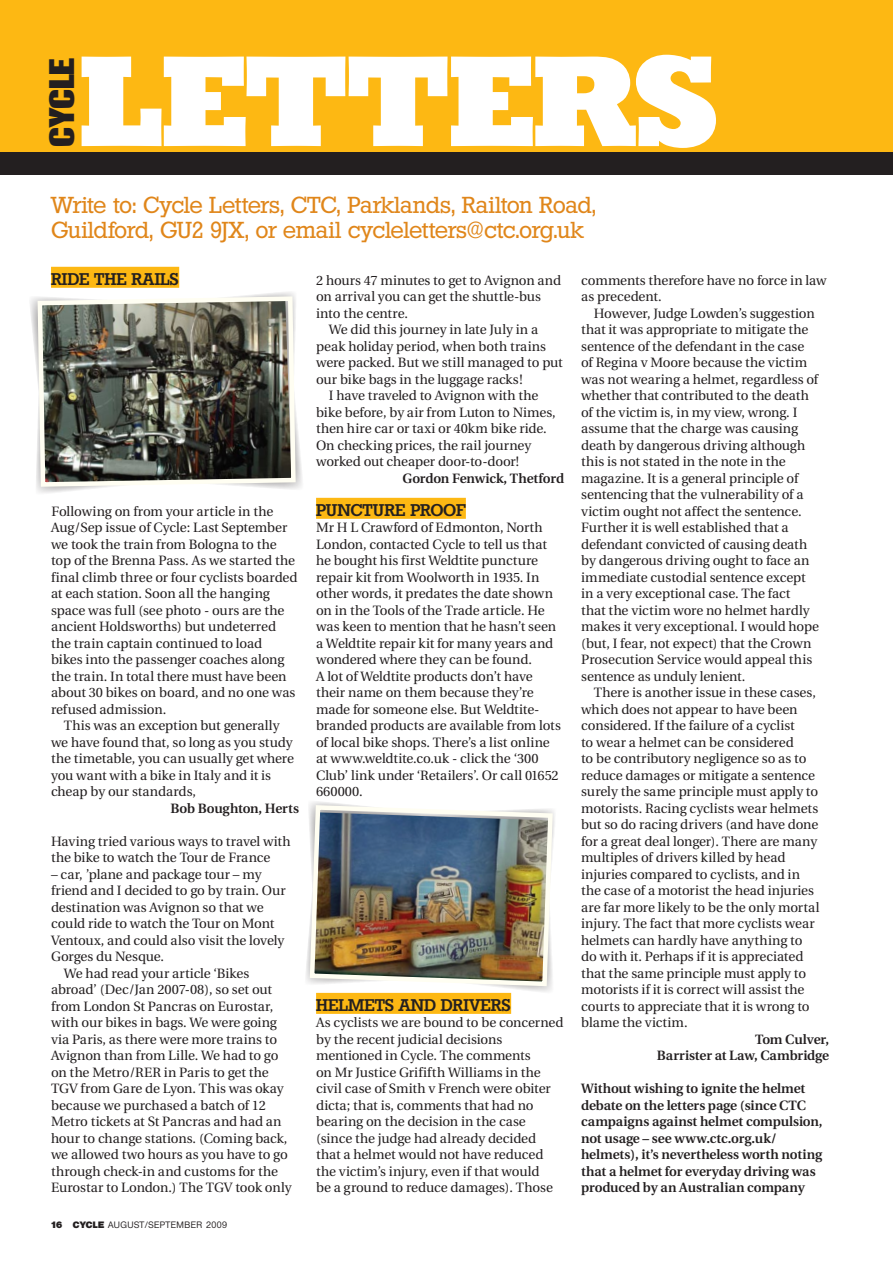
<style>
.page{position:relative;width:893px;height:1263px;background:#fff}
.page>*{position:absolute;margin:0;border:0;box-sizing:border-box;transform-origin:0 0}
.CrossHead{font:800 124.5px "Stafford";letter-spacing:-.005em;color:#fff}
.t1{font:800 condensed 34.5px "Olympia";color:#231f20}
.t2{font:22.5px/25.5px "Stafford";letter-spacing:-.015em;color:#e0861a}
._2ndPara{font:500 16.5px "Stafford";letter-spacing:.005em;color:#231f20}
._2ndPara-2{font:13.5px/16.5px "Utopia";letter-spacing:-.005em;color:#231f20}
._2ndPara-3{font:600 13.5px/16.5px "Utopia";letter-spacing:-.01em;color:#231f20;text-align:right}
.t3{font:500 9px "Olympia";letter-spacing:.05em;color:#231f20}
.s1{font-weight:800}
</style>
<div class="page">
<div style="left:0;top:0;width:893px;height:157px;background:#fdb813"></div>
<div style="left:0;top:153px;width:893px;height:22px;background:#231f20"></div>
<div style="left:51px;top:267px;width:128px;height:21px;background:#fdb813"></div>
<div style="left:316px;top:498px;width:150px;height:21px;background:#fdb813"></div>
<div style="left:316px;top:993px;width:195px;height:21px;background:#fdb813"></div>
<svg style="left:30px;top:292px;width:272px;height:201px"></svg>
<img style="left:35px;top:294px;width:263px;height:195px">
<svg style="left:306px;top:801px;width:246px;height:194px"></svg>
<img style="left:307px;top:803px;width:248px;height:185px">
<p class="t1" style="left:42px;top:147px;width:90px;rotate:-90deg">cycle</p>
<p class="CrossHead" style="left:80px;top:25px;width:639px">LETTERS</p>
<p class="t2" style="left:51px;top:192px;width:547px">Write to: Cycle Letters, CTC, Parklands, Railton Road,<br>Guildford, GU2 9JX, or email cycleletters@ctc.org.uk</p>
<p class="_2ndPara" style="left:51px;top:269px;width:129px">RIDE THE RAILS</p>
<p class="_2ndPara-2" style="left:316px;top:272px;width:246px">2 hours 47 minutes to get to Avignon and on arrival you can get the shuttle-bus into the centre.</p>
<p class="_2ndPara-2" style="left:316px;top:322px;width:248px;text-indent:13px">We did this journey in late July in a peak holiday period, when both trains were packed. But we still managed to put our bike bags in the luggage racks!</p>
<p class="_2ndPara-2" style="left:316px;top:388px;width:241px;text-indent:13px">I have traveled to Avignon with the bike before, by air from Luton to Nimes, then hire car or taxi or 40km bike ride.<br>On checking prices, the rail journey worked out cheaper door-to-door!</p>
<p class="_2ndPara-3" style="left:402px;top:470px;width:163px">Gordon Fenwick, Thetford</p>
<p class="_2ndPara" style="left:316px;top:500px;width:151px">PUNCTURE PROOF</p>
<p class="_2ndPara-2" style="left:316px;top:520px;width:242px">Mr H L Crawford of Edmonton, North London, contacted Cycle to tell us that he bought his first Weldtite puncture repair kit from Woolworth in 1935. In other words, it predates the date shown on in the Tools of the Trade article. He was keen to mention that he hasn’t seen a Weldtite repair kit for many years and wondered where they can be found.</p>
<p class="_2ndPara-2" style="left:316px;top:668px;width:246px">A lot of Weldtite products don’t have their name on them because they’re made for someone else. But Weldtite&shy;branded products are available from lots of local bike shops. There’s a list online at www.weldtite.co.uk - click the ‘300<br>Club’ link under ‘Retailers’. Or call 01652<br>660000.</p>
<p class="_2ndPara-2" style="left:581px;top:272px;width:247px">comments therefore have no force in law as precedent.</p>
<p class="_2ndPara-2" style="left:581px;top:305px;width:239px;text-indent:13px">However, Judge Lowden’s suggestion that it was appropriate to mitigate the sentence of the defendant in the case of Regina v Moore because the victim was not wearing a helmet, regardless of whether that contributed to the death of the victim is, in my view, wrong. I assume that the charge was causing death by dangerous driving although this is not stated in the note in the magazine. It is a general principle of sentencing that the vulnerability of a victim ought not affect the sentence.<br>Further it is well established that a defendant convicted of causing death by dangerous driving ought to face an immediate custodial sentence except in a very exceptional case. The fact<br>that the victim wore no helmet hardly makes it very exceptional. I would hope (but, I fear, not expect) that the Crown Prosecution Service would appeal this sentence as unduly lenient.</p>
<p class="_2ndPara-2" style="left:581px;top:685px;width:240px;text-indent:13px">There is another issue in these cases, which does not appear to have been considered. If the failure of a cyclist<br>to wear a helmet can be considered<br>to be contributory negligence so as to reduce damages or mitigate a sentence surely the same principle must apply to motorists. Racing cyclists wear helmets but so do racing drivers (and have done for a great deal longer). There are many multiples of drivers killed by head injuries compared to cyclists, and in the case of a motorist the head injuries are far more likely to be the only mortal injury. The fact that more cyclists wear helmets can hardly have anything to do with it. Perhaps if it is appreciated that the same principle must apply to motorists if it is correct will assist the courts to appreciate that it is wrong to blame the victim.</p>
<p class="_2ndPara-3" style="left:657px;top:1031px;width:174px">Tom Culver,<br>Barrister at Law, Cambridge</p>
<p class="_2ndPara-3" style="left:581px;top:1081px;width:243px;text-align:left">Without wishing to ignite the helmet debate on the letters page (since CTC campaigns against helmet compulsion, not usage – see www.ctc.org.uk/ helmets), it’s nevertheless worth noting that a helmet for everyday driving was produced by an Australian company</p>
<p class="_2ndPara-2" style="left:51px;top:503px;width:248px">Following on from your article in the Aug/Sep issue of Cycle: Last September we took the train from Bologna to the top of the Brenna Pass. As we started the final climb three or four cyclists boarded at each station. Soon all the hanging space was full (see photo - ours are the ancient Holdsworths) but undeterred the train captain continued to load<br>bikes into the passenger coaches along the train. In total there must have been about 30 bikes on board, and no one was refused admission.</p>
<p class="_2ndPara-2" style="left:51px;top:718px;width:244px;text-indent:13px">This was an exception but generally we have found that, so long as you study the timetable, you can usually get where you want with a bike in Italy and it is cheap by our standards,</p>
<p class="_2ndPara-3" style="left:171px;top:800px;width:130px">Bob Boughton, Herts</p>
<p class="_2ndPara-2" style="left:51px;top:833px;width:241px">Having tried various ways to travel with the bike to watch the Tour de France</p>
<p class="_2ndPara-2" style="left:51px;top:866px;width:236px">– car, ’plane and package tour – my friend and I decided to go by train. Our destination was Avignon so that we could ride to watch the Tour on Mont<br>Ventoux, and could also visit the lovely<br>Gorges du Nesque.</p>
<p class="_2ndPara-2" style="left:51px;top:965px;width:242px;text-indent:13px">We had read your article ‘Bikes abroad’ (Dec/Jan 2007-08), so set out from London St Pancras on Eurostar, with our bikes in bags. We were going via Paris, as there were more trains to Avignon than from Lille. We had to go on the Metro/RER in Paris to get the TGV from Gare de Lyon. This was okay because we purchased a batch of 12<br>Metro tickets at St Pancras and had an hour to change stations. (Coming back, we allowed two hours as you have to go through check-in and customs for the Eurostar to London.) The TGV took only</p>
<p class="_2ndPara" style="left:316px;top:995px;width:196px">HELMETS AND DRIVERS</p>
<p class="_2ndPara-2" style="left:316px;top:1015px;width:249px">As cyclists we are bound to be concerned by the recent judicial decisions mentioned in Cycle. The comments<br>on Mr Justice Grififth Williams in the civil case of Smith v French were obiter dicta; that is, comments that had no bearing on the decision in the case (since the judge had already decided that a helmet would not have reduced the victim’s injury, even if that would<br>be a ground to reduce damages). Those</p>
<p class="t3" style="left:51px;top:1219px;width:178px"><span class="s1">16 CYCLE</span> AUGUST/SEPTEMBER 2009</p>
</div>
